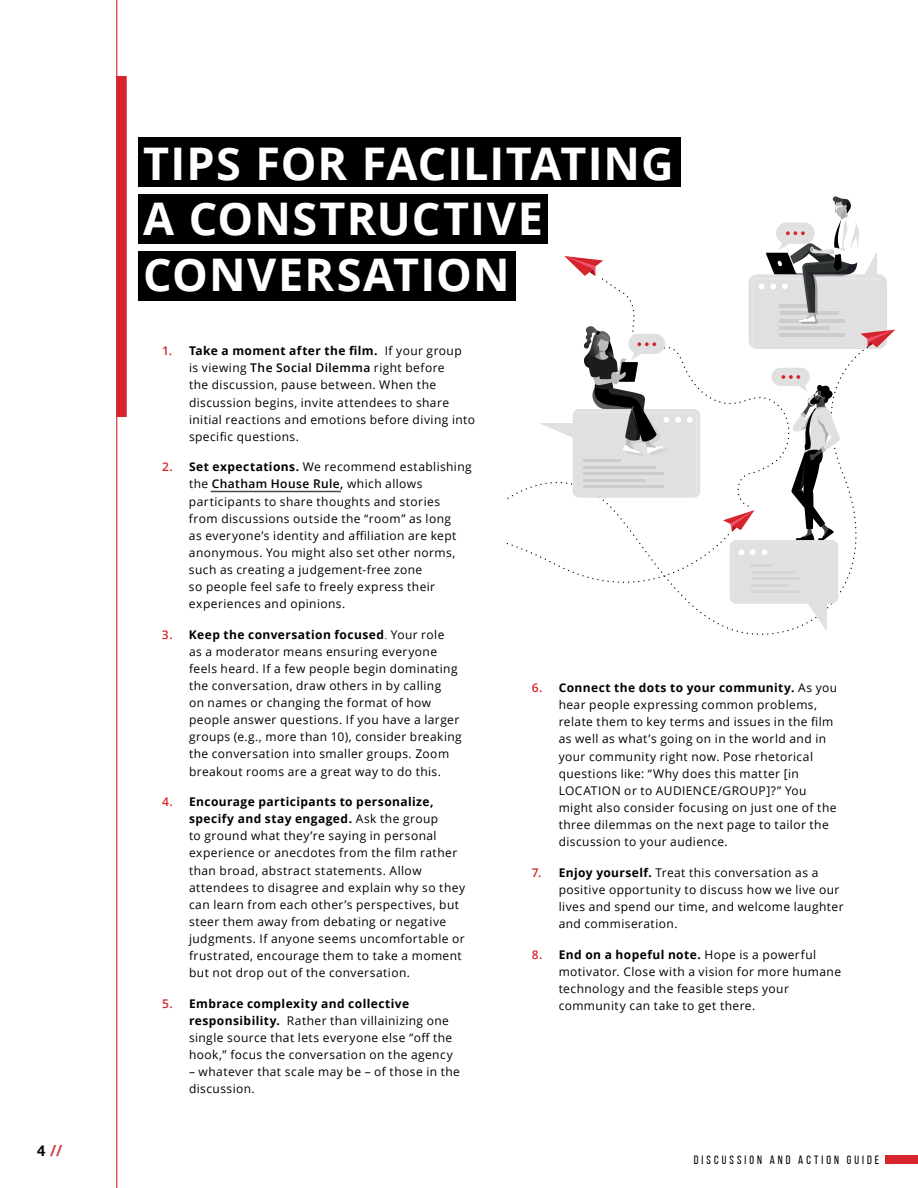
<style>
.page{position:relative;width:918px;height:1188px;background:#fff}
.page>*{position:absolute;margin:0;border:0;box-sizing:border-box;transform-origin:0 0}
.t1{font:700 45px/55.5px "Open Sans";letter-spacing:.02em;color:#fff}
.t2{font:700 15px "Helvetica Neue";color:#d5242b}
.t3{font:12px/17.1px "Open Sans";letter-spacing:.035em;color:#000}
.t4{font:12px "Bebas Neue";letter-spacing:.255em;color:#000}
.s1{color:#000}
.s2{font-weight:600;color:#d5242b}
.s3{font-weight:700}
.s4{font-weight:600}
.s5{font-weight:300}
</style>
<div class="page">
<div style="left:885px;top:1155px;width:33px;height:9px;background:#d5242b"></div>
<hr style="left:211px;top:491px;width:129px;height:1px;background:#48484a">
<div style="left:138px;top:138px;width:542px;height:49px;background:#000"></div>
<div style="left:138px;top:194px;width:410px;height:50px;background:#000"></div>
<div style="left:138px;top:251px;width:377px;height:49px;background:#000"></div>
<hr style="left:116px;top:0;width:1px;height:1188px;background:#d5242b">
<div style="left:116px;top:76px;width:11px;height:341px;background:#d5242b"></div>
<svg style="left:506px;top:196px;width:389px;height:435px"></svg>
<p class="t2" style="left:37px;top:1142px;width:26px"><span class="s1">4</span> //</p>
<h1 class="t1" style="left:143px;top:134px;width:50px">Tips</h1>
<h1 class="t1" style="left:255px;top:134px;width:158px">fo r Facilitating</h1>
<h1 class="t1" style="left:143px;top:190px;width:107px">a Const</h1>
<h1 class="t1" style="left:143px;top:190px;width:394px;text-indent:203px">ructive<br>Conversation</h1>
<p class="t3" style="left:189px;top:342px;width:288px;text-indent:-27px"><span class="s2">1.</span> <span class="s3">Take a moment after the film.</span> If your group<br>is viewing <span class="s4">The Social Dilemma</span> right before<br>the discussion, pause between. When the discussion begins, invite attendees to share initial reactions and emotions before diving into specific questions.</p>
<p class="t3" style="left:189px;top:458px;width:284px;text-indent:-27px"><span class="s2">2.</span> <span class="s3">Set expectations.</span> We recommend establishing the <span class="s4">Chatham House Rule,</span> which allows participants to share thoughts and stories from discussions outside the “room” as long<br>as everyone’s identity and affiliation are kept anonymous. You might also set other norms, such as creating a judgement-free zone<br>so people feel safe to freely express their experiences and opinions.</p>
<p class="t3" style="left:189px;top:626px;width:274px;text-indent:-27px"><span class="s2">3.</span> <span class="s3">Keep the conversation focused</span><span class="s5">.</span> Your role<br>as a moderator means ensuring everyone feels heard. If a few people begin dominating the conversation, draw others in by calling<br>on names or changing the format of how people answer questions. If you have a larger groups (e.g., more than 10), consider breaking the conversation into smaller groups. Zoom breakout rooms are a great way to do this.</p>
<p class="t3" style="left:189px;top:793px;width:278px;text-indent:-27px"><span class="s2">4.</span> <span class="s3">Encourage participants to personalize, specify and stay engaged.</span> Ask the group<br>to ground what they’re saying in personal experience or anecdotes from the film rather than broad, abstract statements. Allow attendees to disagree and explain why so they can learn from each other’s perspectives, but steer them away from debating or negative judgments. If anyone seems uncomfortable or frustrated, encourage them to take a moment but not drop out of the conversation.</p>
<p class="t3" style="left:189px;top:995px;width:265px;text-indent:-27px"><span class="s2">5.</span> <span class="s3">Embrace complexity and collective responsibility.</span> Rather than villainizing one single source that lets everyone else “off the hook,” focus the conversation on the agency</p>
<p class="t3" style="left:189px;top:1063px;width:273px">– whatever that scale may be – of those in the discussion.</p>
<p class="t3" style="left:559px;top:679px;width:280px;text-indent:-27px"><span class="s2">6.</span> <span class="s3">Connect the dots to your community.</span> As you hear people expressing common problems, relate them to key terms and issues in the film as well as what’s going on in the world and in your community right now. Pose rhetorical questions like: “Why does this matter [in LOCATION or to AUDIENCE/GROUP]?” You might also consider focusing on just one of the three dilemmas on the next page to tailor the discussion to your audience.</p>
<p class="t3" style="left:559px;top:863px;width:286px;text-indent:-27px"><span class="s2">7.</span> <span class="s3">Enjoy yourself.</span> Treat this conversation as a positive opportunity to discuss how we live our lives and spend our time, and welcome laughter and commiseration.</p>
<p class="t3" style="left:559px;top:945px;width:284px;text-indent:-27px"><span class="s2">8.</span> <span class="s3">End on a hopeful note.</span> Hope is a powerful motivator. Close with a vision for more humane technology and the feasible steps your community can take to get there.</p>
<p class="t4" style="left:694px;top:1153px;width:187px">DISCUSSION AND ACTION GUIDE</p>
</div>
